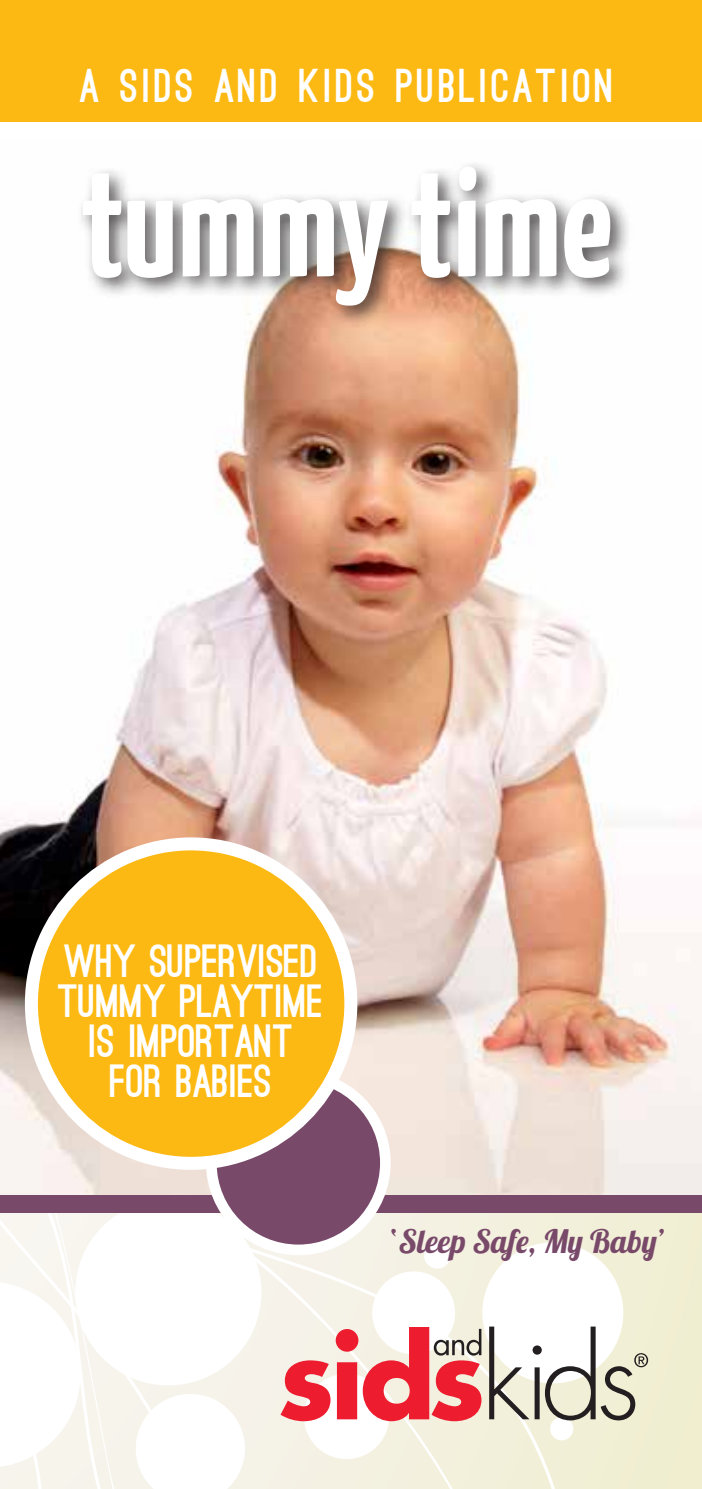
<style>
.page{position:relative;width:702px;height:1489px;background:#fff}
.page>*{position:absolute;margin:0;border:0;box-sizing:border-box;transform-origin:0 0}
.t1{font:700 151.5px "Yanone Kaffeesatz";color:#fff}
.t2{font:900 45px "Ostrich Sans";letter-spacing:.08em;color:#fff}
.t3{font:900 44.25px/40px "Ostrich Sans";color:#fff;text-align:center}
.t4{font:32.25px "Lobster 1.4";color:#79496a}
</style>
<div class="page">
<svg style="left:244px;top:1212px;width:439px;height:276px;background:#f2efde"></svg>
<svg style="left:80px;top:1212px;width:164px;height:276px"></svg>
<div style="left:424px;top:1241px;width:26px;height:27px;background:#fff;border-radius:50%"></div>
<div style="left:304px;top:1373px;width:85px;height:85px;background:#fff;border-radius:50%"></div>
<div style="left:75px;top:1199px;width:186px;height:186px;background:#fff;border-radius:50%"></div>
<svg style="left:0;top:1212px;width:80px;height:276px"></svg>
<div style="left:482px;top:1242px;width:141px;height:141px;background:#fff;border-radius:50%"></div>
<svg style="left:136px;top:1393px;width:109px;height:95px"></svg>
<div style="left:372px;top:1271px;width:83px;height:83px;background:#fff;border-radius:50%"></div>
<div style="left:550px;top:1416px;width:23px;height:24px;background:#fff;border-radius:50%"></div>
<img style="left:0;top:328px;width:702px;height:866px">
<div style="left:0;top:1194px;width:702px;height:18px;background:#79496a"></div>
<div style="left:0;top:0;width:702px;height:133px;background:#fdb913"></div>
<div style="left:0;top:122px;width:702px;height:18px;background:#fff"></div>
<svg style="left:280px;top:1360px;width:50px;height:60px;background:#f0666f"></svg>
<svg style="left:336px;top:1326px;width:145px;height:94px;background:#ec7c81"></svg>
<svg style="left:489px;top:1326px;width:159px;height:94px"></svg>
<div style="left:75px;top:159px;width:558px;height:169px;background:#231f20;opacity:.75"></div>
<div style="left:211px;top:1075px;width:174px;height:174px;background:#79496a;border-radius:50%"></div>
<div style="left:206px;top:1070px;width:184px;height:185px;border:11px solid #fff;border-radius:50%"></div>
<div style="left:31px;top:843px;width:320px;height:320px;background:#fdb913;border-radius:50%"></div>
<div style="left:25px;top:837px;width:332px;height:332px;border:13px solid #fff;border-radius:50%"></div>
<p class="t2" style="left:80px;top:69px;width:536px">A SIDS AND KIDS PUBLICATION</p>
<h1 class="t1" style="left:81px;top:131px;width:533px">tummy time</h1>
<p class="t3" style="left:58px;top:942px;width:267px">WHY SUPERVISED<br>TUMMY PLAYTIME<br>IS IMPORTANT<br>FOR BABIES</p>
<p class="t4" style="left:389px;top:1220px;width:279px">‘Sleep Safe, My Baby’</p>
</div>
